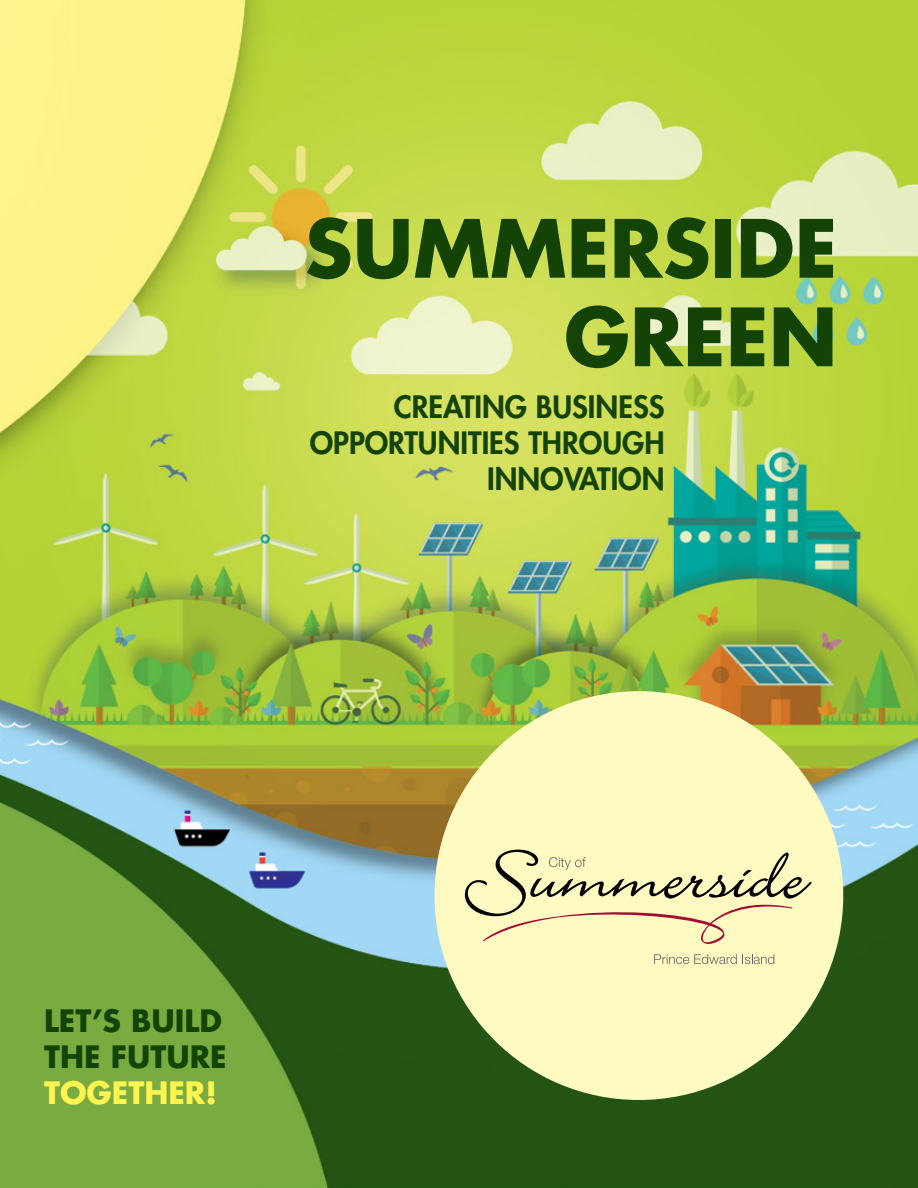
<style>
.page{position:relative;width:918px;height:1188px;background:#fff}
.page>*{position:absolute;margin:0;border:0;box-sizing:border-box;transform-origin:0 0}
.t1{font:700 78px/88.5px "Futura Std";color:#134305;text-align:right}
.t2{font:800 30px/36px "Futura Std";color:#134305;text-align:right}
.t3{font:700 30px/36px "Futura Std";color:#134305}
.t4{font:700 30px "Futura Std";color:#fff450}
</style>
<div class="page">
<img style="left:0;top:0;width:918px;height:1188px">
<div style="left:434px;top:691px;width:409px;height:409px;background:#fffac2;border-radius:50%"></div>
<svg style="left:465px;top:850px;width:347px;height:94px"></svg>
<svg style="left:654px;top:954px;width:120px;height:10px"></svg>
<h1 class="t1" style="left:305px;top:203px;width:534px">SUMMERSIDE<br>GREEN</h1>
<p class="t2" style="left:310px;top:389px;width:356px">CREATING BUSINESS<br>OPPORTUNITIES THROUGH<br>INNOVATION</p>
<p class="t3" style="left:44px;top:1003px;width:184px">LET’S BUILD<br>THE FUTURE</p>
<p class="t4" style="left:44px;top:1073px;width:174px">TOGETHER!</p>
</div>
